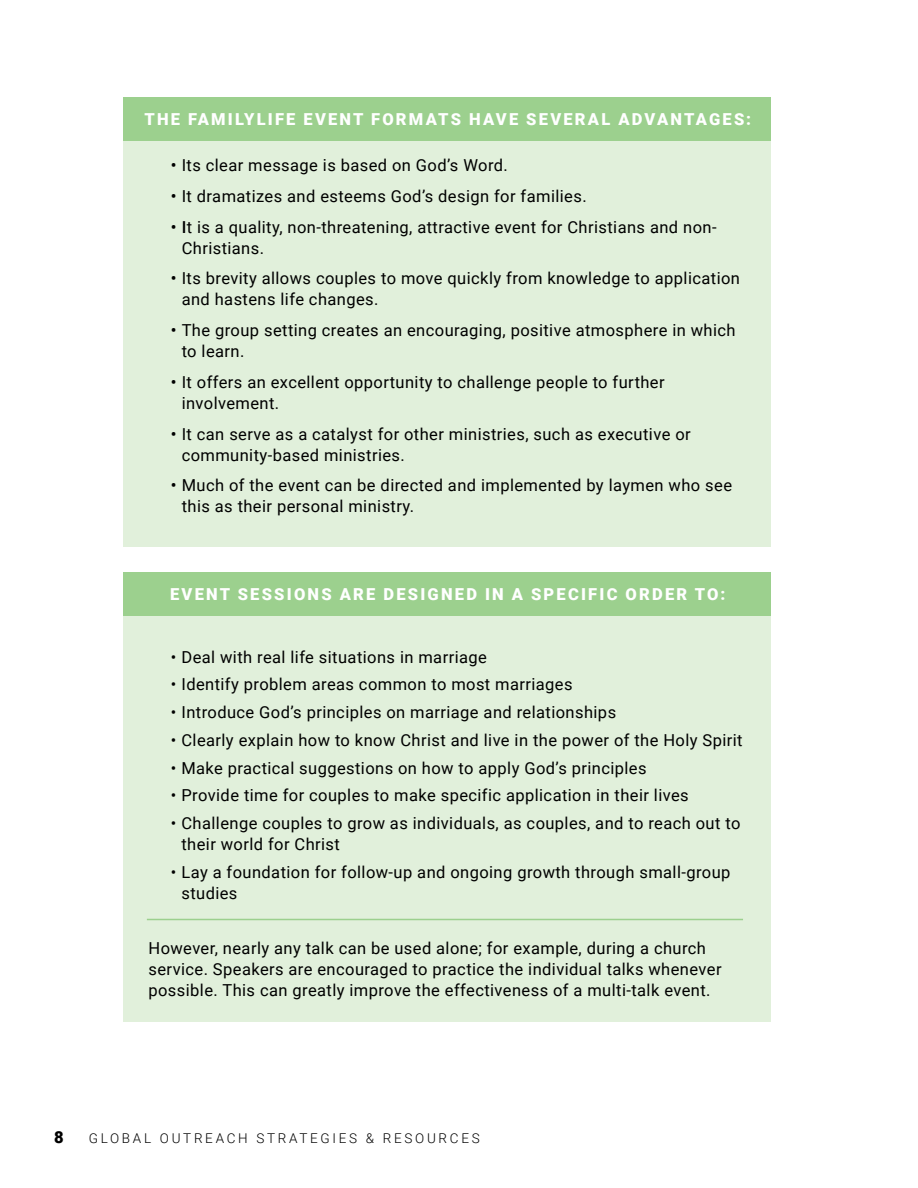
<style>
.page{position:relative;width:918px;height:1188px;background:#fff}
.page>*{position:absolute;margin:0;border:0;box-sizing:border-box;transform-origin:0 0}
.t1{font:16.5px/21px "Roboto";letter-spacing:.025em;color:#000}
.t2{font:900 16.5px "Roboto";letter-spacing:.135em;color:#fff}
.t3{font:900 16.5px "Roboto";color:#000}
.t4{font:300 13.5px "Roboto";letter-spacing:.2em;color:#000}
.s1{font-weight:500}
</style>
<div class="page">
<div style="left:123px;top:136px;width:648px;height:410px;background:#e1f0db"></div>
<div style="left:123px;top:611px;width:648px;height:411px;background:#e1f0db"></div>
<div style="left:123px;top:97px;width:648px;height:43px;background:#9cd08e"></div>
<div style="left:123px;top:572px;width:648px;height:44px;background:#9cd08e"></div>
<hr style="left:147px;top:919px;width:596px;height:1px;background:#9cd08e">
<p class="t2" style="left:144px;top:112px;width:608px">THE FAMILYLIFE EVENT FORMATS HAVE SEVERAL ADVANTAGES:</p>
<p class="t1" style="left:171px;top:156px;width:338px"><span class="s1">•</span> Its clear message is based on God’s Word.</p>
<p class="t1" style="left:171px;top:187px;width:417px"><span class="s1">•</span> It dramatizes and esteems God’s design for families.</p>
<p class="t1" style="left:182px;top:217px;width:536px;text-indent:-11px"><span class="s1">• I</span>t is a quality, non-threatening, attractive event for Christians and non-<br>Christians.</p>
<p class="t1" style="left:182px;top:269px;width:560px;text-indent:-11px"><span class="s1">•</span> Its brevity allows couples to move quickly from knowledge to application and hastens life changes.</p>
<p class="t1" style="left:182px;top:321px;width:555px;text-indent:-11px"><span class="s1">•</span> The group setting creates an encouraging, positive atmosphere in which to learn.</p>
<p class="t1" style="left:182px;top:373px;width:485px;text-indent:-11px"><span class="s1">•</span> It offers an excellent opportunity to challenge people to further involvement.</p>
<p class="t1" style="left:182px;top:424px;width:511px;text-indent:-11px"><span class="s1">•</span> It can serve as a catalyst for other ministries, such as executive or community-based ministries.</p>
<p class="t1" style="left:182px;top:476px;width:552px;text-indent:-11px"><span class="s1">•</span> Much of the event can be directed and implemented by laymen who see this as their personal ministry.</p>
<p class="t2" style="left:170px;top:587px;width:557px">EVENT SESSIONS ARE DESIGNED IN A SPECIFIC ORDER TO:</p>
<p class="t1" style="left:171px;top:647px;width:317px">• Deal with real life situations in marriage</p>
<p class="t1" style="left:171px;top:675px;width:403px">• Identify problem areas common to most marriages</p>
<p class="t1" style="left:171px;top:703px;width:447px">• Introduce God’s principles on marriage and relationships</p>
<p class="t1" style="left:171px;top:731px;width:573px">• Clearly explain how to know Christ and live in the power of the Holy Spirit</p>
<p class="t1" style="left:171px;top:758px;width:477px">• Make practical suggestions on how to apply God’s principles</p>
<p class="t1" style="left:171px;top:786px;width:519px">• Provide time for couples to make specific application in their lives</p>
<p class="t1" style="left:181px;top:814px;width:561px;text-indent:-10px">• Challenge couples to grow as individuals, as couples, and to reach out to their world for Christ</p>
<p class="t1" style="left:181px;top:863px;width:551px;text-indent:-10px">• Lay a foundation for follow-up and ongoing growth through small-group studies</p>
<p class="t1" style="left:148px;top:939px;width:575px">However, nearly any talk can be used alone; for example, during a church service. Speakers are encouraged to practice the individual talks whenever possible. This can greatly improve the effectiveness of a multi-talk event.</p>
<p class="t3" style="left:54px;top:1130px;width:11px">8</p>
<p class="t4" style="left:89px;top:1132px;width:392px">GLOBAL OUTREACH STRATEGIES &amp; RESOURCES</p>
</div>
